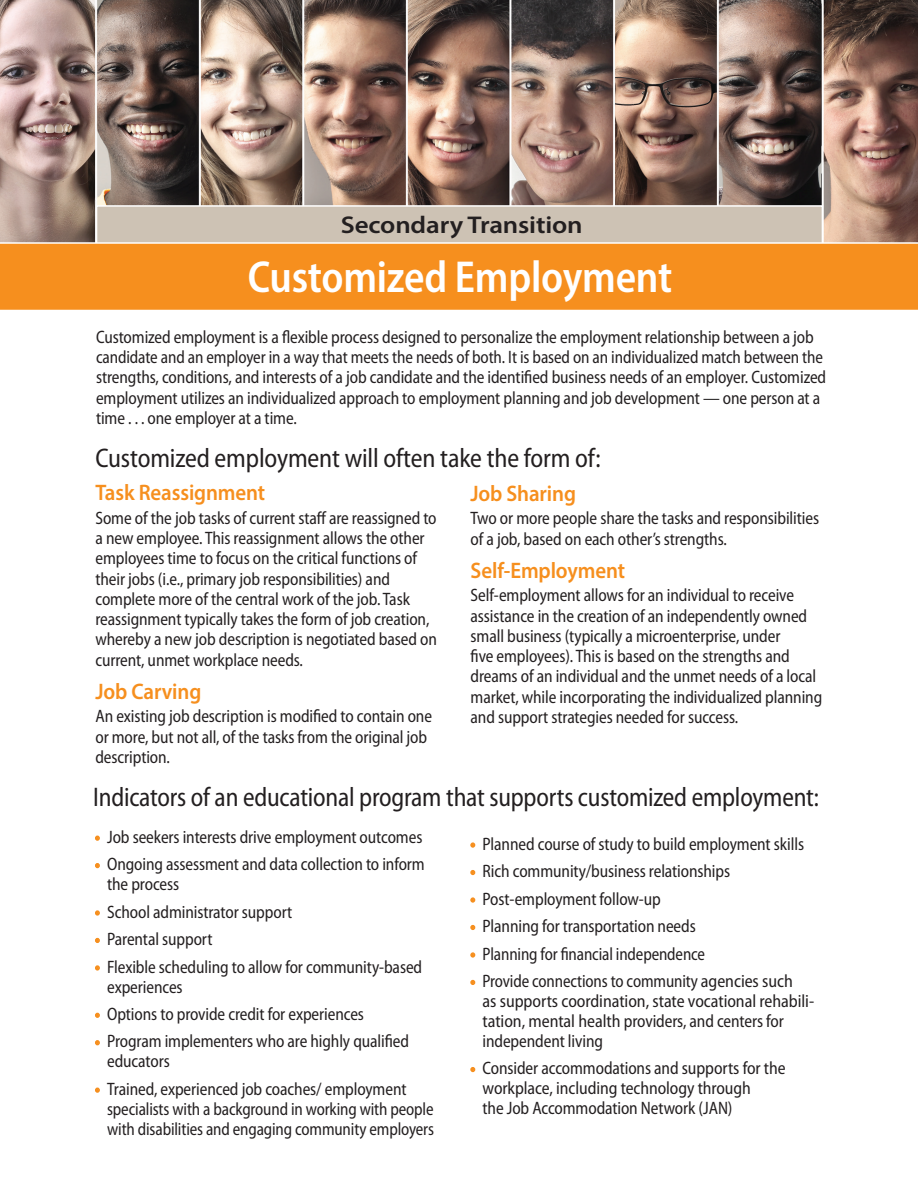
<style>
.page{position:relative;width:918px;height:1188px;background:#fff}
.page>*{position:absolute;margin:0;border:0;box-sizing:border-box;transform-origin:0 0}
.t1{font:600 semi-condensed 45px "Myriad Pro";letter-spacing:-.005em;color:#fff;scale:.95 1}
.Heading_-_Level_1{font:semi-condensed 27px "Myriad Pro";letter-spacing:-.01em;color:#231f20;scale:.93 1}
.Heading_-_Level_1-2{font:semi-condensed 27px "Myriad Pro";letter-spacing:-.01em;color:#231f20;scale:.95 1}
.Heading_-_Level_2{font:600 24.3px "Myriad Pro";letter-spacing:-.005em;color:#231f20;scale:1.11 1}
.Heading_-_Level_2-2{font:600 22.5px "Myriad Pro";letter-spacing:-.005em;color:#f68f1e;scale:.93 1}
.Under_Heading_-_Level_1_Text{font:semi-condensed 18px/20.2px "Myriad Pro";letter-spacing:-.005em;color:#231f20;scale:.93 1}
.Bullet_-_Level_1{font:semi-condensed 18px/19.8px "Myriad Pro";letter-spacing:-.005em;color:#231f20;scale:.93 1}
.Text_-_Level_1{font:semi-condensed 18px/20.2px "Myriad Pro";letter-spacing:-.005em;color:#231f20;scale:.93 1}
.Bullet_-_Level_1-2{font:semi-condensed 18px/20px "Myriad Pro";letter-spacing:-.005em;color:#231f20;scale:.91 1}
.s1{color:#f68f1e}
</style>
<div class="page">
<img style="left:0;top:0;width:918px;height:242px">
<div style="left:96px;top:205px;width:727px;height:46px;background:#cdc2b4;border:2px solid #fff"></div>
<div style="left:0;top:242px;width:918px;height:68px;background:#f68f1e"></div>
<p class="Heading_-_Level_2" style="left:341px;top:209px;width:219px">Secondary Transition</p>
<p class="t1" style="left:248px;top:248px;width:448px">Customized Employment</p>
<p class="Text_-_Level_1" style="left:96px;top:327px;width:787px">Customized employment is a flexible process designed to personalize the employment relationship between a job candidate and an employer in a way that meets the needs of both. It is based on an individualized match between the strengths, conditions, and interests of a job candidate and the identified business needs of an employer. Customized employment utilizes an individualized approach to employment planning and job development — one person at a time . . . one employer at a time.</p>
<p class="Heading_-_Level_1-2" style="left:95px;top:443px;width:534px">Customized employment will often take the form of:</p>
<p class="Heading_-_Level_2-2" style="left:95px;top:479px;width:184px">Task Reassignment</p>
<p class="Under_Heading_-_Level_1_Text" style="left:95px;top:508px;width:369px">Some of the job tasks of current staff are reassigned to a new employee. This reassignment allows the other employees time to focus on the critical functions of their jobs (i.e., primary job responsibilities) and complete more of the central work of the job. Task reassignment typically takes the form of job creation, whereby a new job description is negotiated based on current, unmet workplace needs.</p>
<p class="Heading_-_Level_2-2" style="left:95px;top:677px;width:115px">Job Carving</p>
<p class="Under_Heading_-_Level_1_Text" style="left:95px;top:707px;width:363px">An existing job description is modified to contain one or more, but not all, of the tasks from the original job description.</p>
<p class="Heading_-_Level_1" style="left:93px;top:782px;width:782px">Indicators of an educational program that supports customized employment:</p>
<p class="Heading_-_Level_2-2" style="left:471px;top:479px;width:115px">Job Sharing</p>
<p class="Under_Heading_-_Level_1_Text" style="left:471px;top:509px;width:376px">Two or more people share the tasks and responsibilities of a job, based on each other’s strengths.</p>
<p class="Heading_-_Level_2-2" style="left:471px;top:556px;width:168px">Self-Employment</p>
<p class="Under_Heading_-_Level_1_Text" style="left:471px;top:586px;width:380px">Self-employment allows for an individual to receive assistance in the creation of an independently owned small business (typically a microenterprise, under<br>five employees). This is based on the strengths and dreams of an individual and the unmet needs of a local market, while incorporating the individualized planning and support strategies needed for success.</p>
<p class="Bullet_-_Level_1" style="left:95px;top:827px;width:353px"><span class="s1">•</span> Job seekers interests drive employment outcomes</p>
<p class="Bullet_-_Level_1" style="left:107px;top:855px;width:343px;text-indent:-12px"><span class="s1">•</span> Ongoing assessment and data collection to inform the process</p>
<p class="Bullet_-_Level_1" style="left:95px;top:902px;width:213px"><span class="s1">•</span> School administrator support</p>
<p class="Bullet_-_Level_1" style="left:95px;top:930px;width:128px"><span class="s1">•</span> Parental support</p>
<p class="Bullet_-_Level_1" style="left:107px;top:957px;width:340px;text-indent:-12px"><span class="s1">•</span> Flexible scheduling to allow for community-based experiences</p>
<p class="Bullet_-_Level_1" style="left:95px;top:1004px;width:291px"><span class="s1">•</span> Options to provide credit for experiences</p>
<p class="Bullet_-_Level_1" style="left:107px;top:1032px;width:326px;text-indent:-12px"><span class="s1">•</span> Program implementers who are highly qualified educators</p>
<p class="Bullet_-_Level_1" style="left:107px;top:1079px;width:353px;text-indent:-12px"><span class="s1">•</span> Trained, experienced job coaches/ employment specialists with a background in working with people with disabilities and engaging community employers</p>
<p class="Bullet_-_Level_1" style="left:471px;top:834px;width:360px"><span class="s1">•</span> Planned course of study to build employment skills</p>
<p class="Bullet_-_Level_1" style="left:471px;top:862px;width:281px"><span class="s1">•</span> Rich community/business relationships</p>
<p class="Bullet_-_Level_1" style="left:471px;top:889px;width:206px"><span class="s1">•</span> Post-employment follow-up</p>
<p class="Bullet_-_Level_1" style="left:471px;top:917px;width:244px"><span class="s1">•</span> Planning for transportation needs</p>
<p class="Bullet_-_Level_1-2" style="left:471px;top:944px;width:259px"><span class="s1">•</span> Planning for financial independence</p>
<p class="Bullet_-_Level_1-2" style="left:483px;top:972px;width:366px;text-indent:-12px"><span class="s1">•</span> Provide connections to community agencies such<br>as supports coordination, state vocational rehabili&shy;tation, mental health providers, and centers for independent living</p>
<p class="Bullet_-_Level_1" style="left:483px;top:1059px;width:327px;text-indent:-12px"><span class="s1">•</span> Consider accommodations and supports for the workplace, including technology through<br>the Job Accommodation Network (JAN)</p>
</div>
